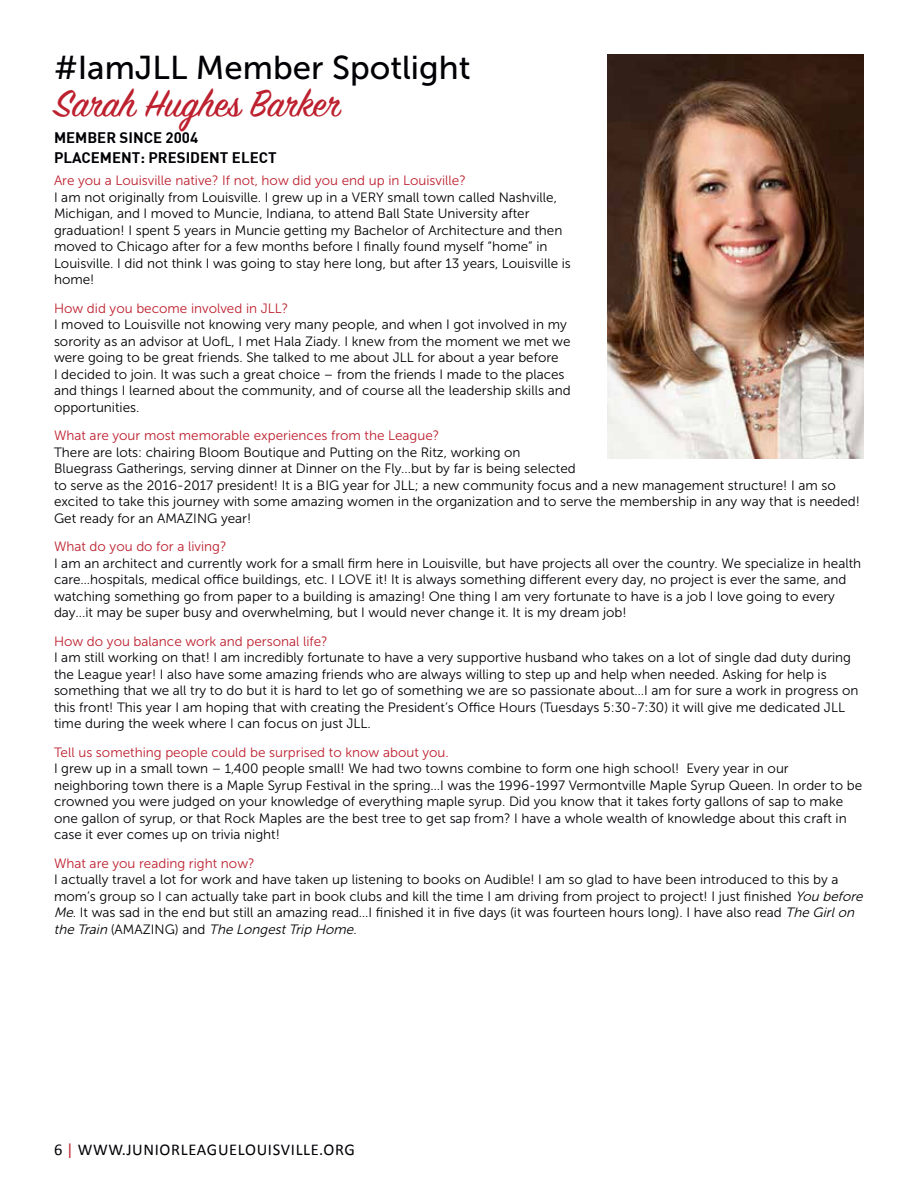
<style>
.page{position:relative;width:918px;height:1188px;background:#fff}
.page>*{position:absolute;margin:0;border:0;box-sizing:border-box;transform-origin:0 0}
.t1{font:42px "Sign Painter House Script";color:#bd202e}
.t2{font:33px "Museo Sans 500";color:#000005}
.t3{font:16.5px "Calibri";letter-spacing:.04em;color:#000005}
.t4{font:15px/19.5px "DIN Bold";color:#000005}
.t5{font:13.5px/16.5px "Museo Sans 300";color:#000005}
.t6{font:13.5px "Museo Sans 300";color:#bd202e}
.s1{font-style:italic}
.s2{color:#bd202e}
</style>
<div class="page">
<img style="left:608px;top:54px;width:256px;height:405px">
<h2 class="t2" style="left:54px;top:49px;width:418px">#IamJLL Member Spotlight</h2>
<h1 class="t1" style="left:54px;top:77px;width:290px">Sarah Hughes Barker</h1>
<p class="t4" style="left:54px;top:127px;width:224px">MEMBER SINCE 2004<br>PLACEMENT: PRESIDENT ELECT</p>
<p class="t6" style="left:54px;top:173px;width:413px">Are you a Louisville native? If not, how did you end up in Louisville?</p>
<p class="t5" style="left:54px;top:189px;width:518px">I am not originally from Louisville. I grew up in a VERY small town called Nashville, Michigan, and I moved to Muncie, Indiana, to attend Ball State University after graduation! I spent 5 years in Muncie getting my Bachelor of Architecture and then moved to Chicago after for a few months before I finally found myself “home” in Louisville. I did not think I was going to stay here long, but after 13 years, Louisville is home!</p>
<p class="t6" style="left:54px;top:301px;width:236px">How did you become involved in JLL?</p>
<p class="t5" style="left:54px;top:316px;width:518px">I moved to Louisville not knowing very many people, and when I got involved in my sorority as an advisor at UofL, I met Hala Ziady. I knew from the moment we met we were going to be great friends. She talked to me about JLL for about a year before<br>I decided to join. It was such a great choice – from the friends I made to the places and things I learned about the community, and of course all the leadership skills and opportunities.</p>
<p class="t6" style="left:54px;top:428px;width:387px">What are your most memorable experiences from the League?</p>
<p class="t5" style="left:54px;top:444px;width:808px">There are lots: chairing Bloom Boutique and Putting on the Ritz, working on<br>Bluegrass Gatherings, serving dinner at Dinner on the Fly...but by far is being selected<br>to serve as the 2016-2017 president! It is a BIG year for JLL; a new community focus and a new management structure! I am so excited to take this journey with some amazing women in the organization and to serve the membership in any way that is needed!<br>Get ready for an AMAZING year!</p>
<p class="t6" style="left:54px;top:539px;width:174px">What do you do for a living?</p>
<p class="t5" style="left:54px;top:555px;width:809px">I am an architect and currently work for a small firm here in Louisville, but have projects all over the country. We specialize in health care…hospitals, medical office buildings, etc. I LOVE it! It is always something different every day, no project is ever the same, and watching something go from paper to a building is amazing! One thing I am very fortunate to have is a job I love going to every day...it may be super busy and overwhelming, but I would never change it. It is my dream job!</p>
<p class="t6" style="left:54px;top:634px;width:275px">How do you balance work and personal life?</p>
<p class="t5" style="left:54px;top:649px;width:806px">I am still working on that! I am incredibly fortunate to have a very supportive husband who takes on a lot of single dad duty during the League year! I also have some amazing friends who are always willing to step up and help when needed. Asking for help is something that we all try to do but it is hard to let go of something we are so passionate about…I am for sure a work in progress on this front! This year I am hoping that with creating the President’s Office Hours (Tuesdays 5:30-7:30) it will give me dedicated JLL time during the week where I can focus on just JLL.</p>
<p class="t6" style="left:54px;top:745px;width:396px">Tell us something people could be surprised to know about you.</p>
<p class="t5" style="left:54px;top:760px;width:810px">I grew up in a small town – 1,400 people small! We had two towns combine to form one high school! Every year in our neighboring town there is a Maple Syrup Festival in the spring…I was the 1996-1997 Vermontville Maple Syrup Queen. In order to be crowned you were judged on your knowledge of everything maple syrup. Did you know that it takes forty gallons of sap to make one gallon of syrup, or that Rock Maples are the best tree to get sap from? I have a whole wealth of knowledge about this craft in case it ever comes up on trivia night!</p>
<p class="t6" style="left:54px;top:856px;width:202px">What are you reading right now?</p>
<p class="t5" style="left:54px;top:871px;width:814px">I actually travel a lot for work and have taken up listening to books on Audible! I am so glad to have been introduced to this by a mom’s group so I can actually take part in book clubs and kill the time I am driving from project to project! I just finished <span class="s1">You before Me</span>. It was sad in the end but still an amazing read…I finished it in five days (it was fourteen hours long). I have also read <span class="s1">The Girlon the Train</span> ( A M A Z I N G ) a n d <span class="s1">The LongestTrip Home</span>.</p>
<p class="t3" style="left:54px;top:1139px;width:302px">6 <span class="s2">|</span> WWW.JUNIORLEAGUELOUISVILLE.ORG</p>
</div>
